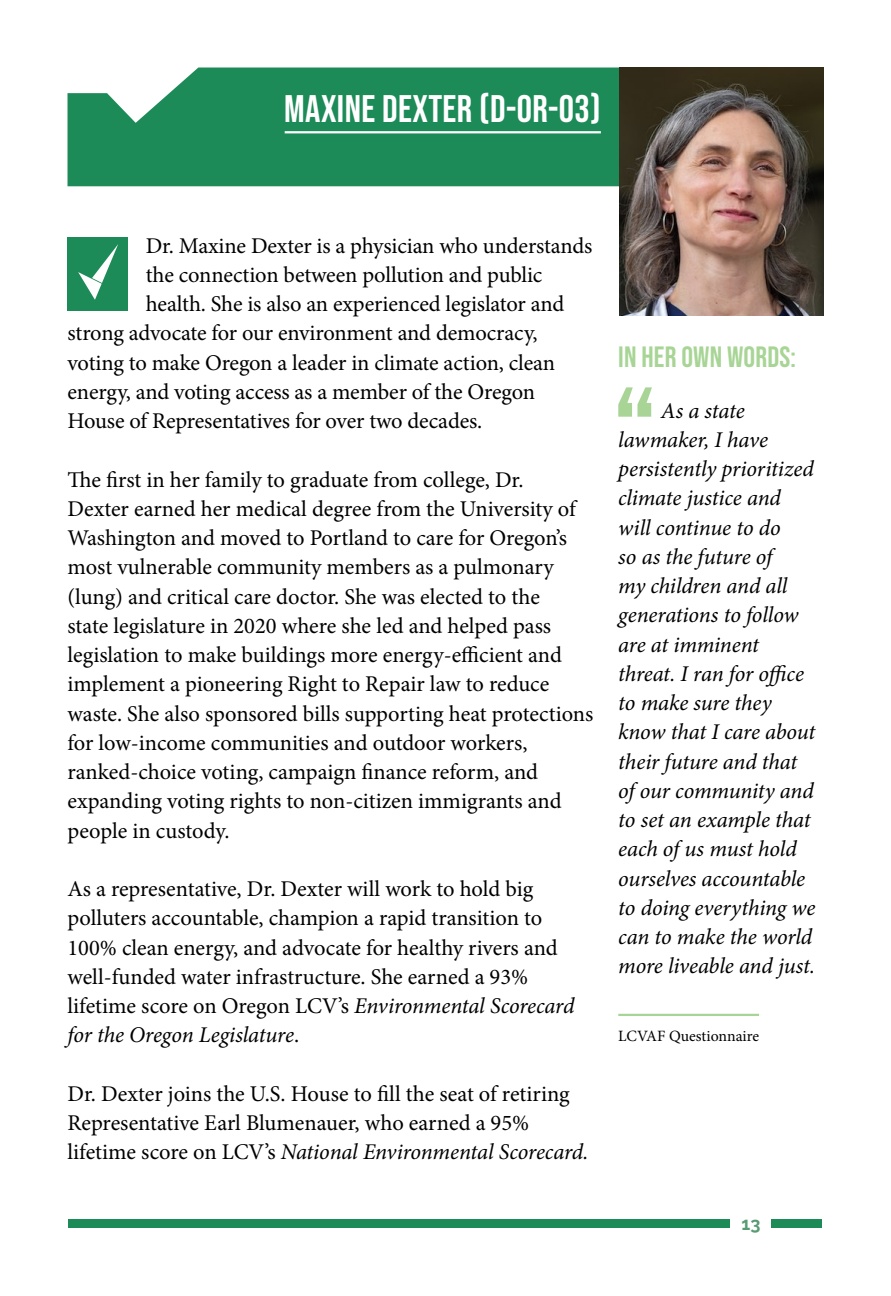
<style>
.page{position:relative;width:891px;height:1296px;background:#fff}
.page>*{position:absolute;margin:0;border:0;box-sizing:border-box;transform-origin:0 0}
.t1{font:38.25px "Bebas Neue";letter-spacing:.01em;color:#fff}
.t2{font:29.25px "Bebas Neue";letter-spacing:.005em;color:#a8d596}
.t3{font:22.5px/29.2px "Minion Pro";letter-spacing:-.005em;color:#000}
.t4{font:italic 22.5px/29.2px "Minion Pro";letter-spacing:-.01em;color:#000}
.t5{font:700 18px "Raleway";color:#589b72}
.t6{font:15.75px "Minion Pro";color:#000}
.s1{font-style:italic}
</style>
<div class="page">
<div style="left:68px;top:68px;width:551px;height:118px;background:#1d8b58"></div>
<div style="left:68px;top:1219px;width:754px;height:8px;background:#1d8b58"></div>
<div style="left:731px;top:1200px;width:40px;height:37px;background:#fff"></div>
<svg style="left:618px;top:387px;width:34px;height:30px"></svg>
<div style="left:68px;top:237px;width:60px;height:73px;background:#1d8b58"></div>
<svg style="left:78px;top:244px;width:40px;height:56px"></svg>
<hr style="left:285px;top:131px;width:316px;height:2px;background:#fff">
<hr style="left:618px;top:1014px;width:141px;height:2px;background:#a8d596">
<img style="left:619px;top:68px;width:205px;height:248px">
<h3 class="t1" style="left:284px;top:87px;width:318px">MAXINE DEXTER (D-OR-03)</h3>
<p class="t3" style="left:146px;top:231px;width:448px">Dr. Maxine Dexter is a physician who understands</p>
<p class="t3" style="left:146px;top:260px;width:398px">the connection between pollution and public</p>
<p class="t3" style="left:146px;top:289px;width:420px">health. She is also an experienced legislator and</p>
<p class="t3" style="left:68px;top:319px;width:472px">strong advocate for our environment and democracy,</p>
<p class="t3" style="left:68px;top:348px;width:489px">voting to make Oregon a leader in climate action, clean</p>
<p class="t3" style="left:68px;top:377px;width:469px">energy, and voting access as a member of the Oregon</p>
<p class="t3" style="left:68px;top:406px;width:416px">House of Representatives for over two decades.</p>
<p class="t3" style="left:68px;top:465px;width:527px">The first in her family to graduate from college, Dr.<br>Dexter earned her medical degree from the University of Washington and moved to Portland to care for Oregon’s most vulnerable community members as a pulmonary (lung) and critical care doctor. She was elected to the<br>state legislature in 2020 where she led and helped pass legislation to make buildings more energy-efficient and implement a pioneering Right to Repair law to reduce waste. She also sponsored bills supporting heat protections for low-income communities and outdoor workers, ranked-choice voting, campaign finance reform, and expanding voting rights to non-citizen immigrants and people in custody.</p>
<p class="t3" style="left:68px;top:874px;width:508px">As a representative, Dr. Dexter will work to hold big polluters accountable, champion a rapid transition to 100% clean energy, and advocate for healthy rivers and well-funded water infrastructure. She earned a 93% lifetime score on Oregon LCV’s <span class="s1">Environmental Scorecard for the Oregon Legislature</span>.</p>
<p class="t3" style="left:68px;top:1079px;width:523px">Dr. Dexter joins the U.S. House to fill the seat of retiring<br>Representative Earl Blumenauer, who earned a 95% lifetime score on LCV’s <span class="s1">National Environmental Scorecard.</span></p>
<h4 class="t2" style="left:618px;top:340px;width:179px">IN HER OWN WORDS:</h4>
<p class="t4" style="left:618px;top:396px;width:199px;text-indent:43px">As a state lawmaker, I have persistently prioritized climate justice and will continue to do<br>so as the future of<br>my children and all generations to follow are at imminent threat. I ran for office to make sure they know that I care about their future and that of our community and to set an example that each of us must hold ourselves accountable to doing everything we can to make the world more liveable and just.</p>
<p class="t6" style="left:618px;top:1025px;width:142px">LCVAF Questionnaire</p>
<p class="t5" style="left:741px;top:1214px;width:20px">13</p>
</div>
